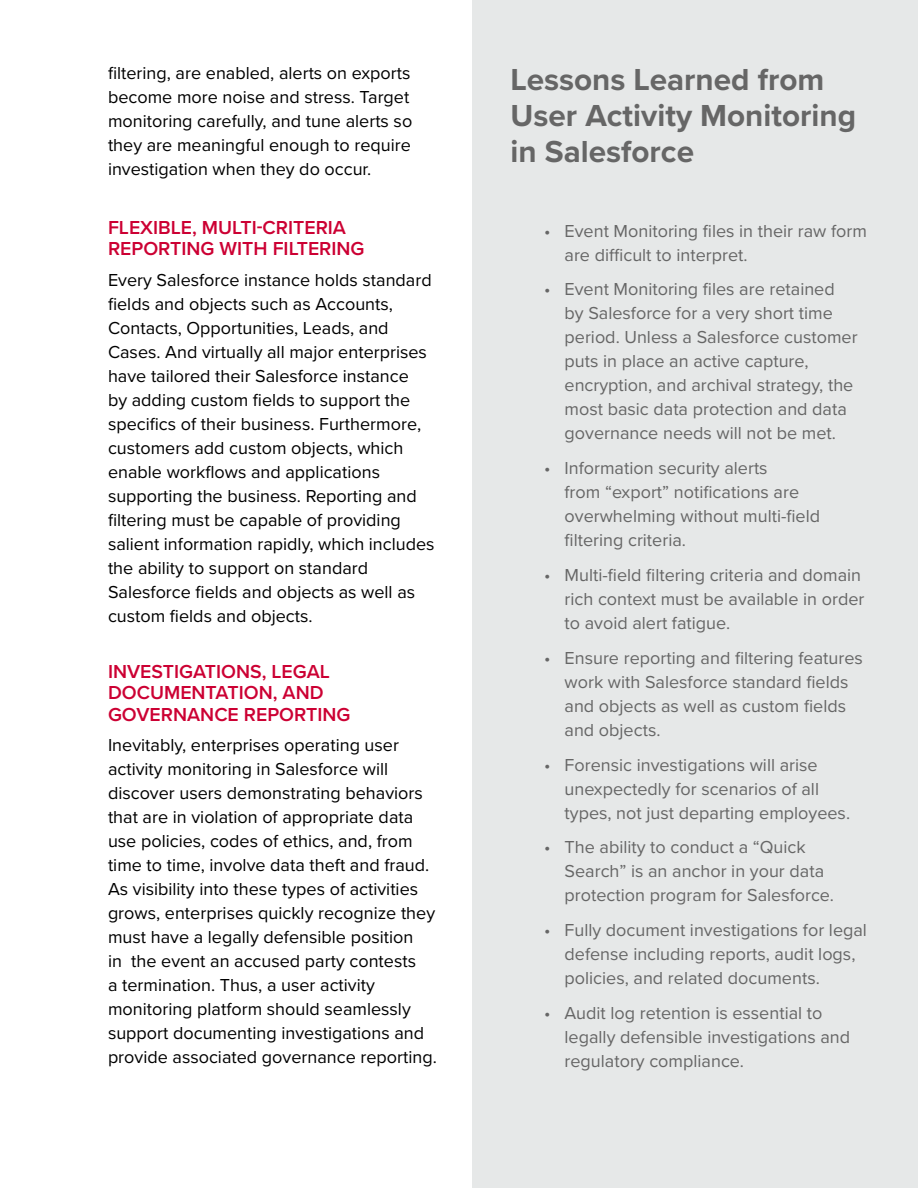
<style>
.page{position:relative;width:918px;height:1188px;background:#fff}
.page>*{position:absolute;margin:0;border:0;box-sizing:border-box;transform-origin:0 0}
.t1{font:700 31.5px/36px "Proxima Nova";color:#666}
.t2{font:600 19.5px/21.3px "Proxima Nova";color:#c03}
.t3{font:18px/24px "Proxima Nova";color:#000}
.t4{font:18px/24px "Proxima Nova";color:#666}
</style>
<div class="page">
<div style="left:472px;top:0;width:446px;height:1188px;background:#e6e8e8"></div>
<p class="t3" style="left:108px;top:60px;width:306px">filtering, are enabled, alerts on exports become more noise and stress. Target monitoring carefully, and tune alerts so they are meaningful enough to require investigation when they do occur.</p>
<p class="t2" style="left:108px;top:216px;width:258px">FLEXIBLE, MULTI-CRITERIA<br>REPORTING WITH FILTERING</p>
<p class="t3" style="left:108px;top:267px;width:328px">Every Salesforce instance holds standard fields and objects such as Accounts, Contacts, Opportunities, Leads, and Cases. And virtually all major enterprises have tailored their Salesforce instance<br>by adding custom fields to support the specifics of their business. Furthermore, customers add custom objects, which enable workflows and applications supporting the business. Reporting and filtering must be capable of providing salient information rapidly, which includes the ability to support on standard Salesforce fields and objects as well as custom fields and objects.</p>
<p class="t2" style="left:108px;top:660px;width:244px">INVESTIGATIONS, LEGAL<br>DOCUMENTATION, AND<br>GOVERNANCE REPORTING</p>
<p class="t3" style="left:108px;top:733px;width:330px">Inevitably, enterprises operating user activity monitoring in Salesforce will discover users demonstrating behaviors that are in violation of appropriate data use policies, codes of ethics, and, from time to time, involve data theft and fraud.<br>As visibility into these types of activities grows, enterprises quickly recognize they must have a legally defensible position<br>in the event an accused party contests<br>a termination. Thus, a user activity monitoring platform should seamlessly support documenting investigations and provide associated governance reporting.</p>
<h1 class="t1" style="left:511px;top:60px;width:347px">Lessons Learned from<br>User Activity Monitoring in Salesforce</h1>
<p class="t4" style="left:565px;top:218px;width:304px;text-indent:-20px">• Event Monitoring files in their raw form are difficult to interpret.</p>
<p class="t4" style="left:565px;top:277px;width:295px;text-indent:-20px">• Event Monitoring files are retained by Salesforce for a very short time period. Unless a Salesforce customer puts in place an active capture, encryption, and archival strategy, the most basic data protection and data governance needs will not be met.</p>
<p class="t4" style="left:565px;top:455px;width:257px;text-indent:-20px">• Information security alerts<br>from “export” notifications are overwhelming without multi-field filtering criteria.</p>
<p class="t4" style="left:565px;top:562px;width:301px;text-indent:-20px">• Multi-field filtering criteria and domain rich context must be available in order to avoid alert fatigue.</p>
<p class="t4" style="left:565px;top:645px;width:300px;text-indent:-20px">• Ensure reporting and filtering features work with Salesforce standard fields and objects as well as custom fields and objects.</p>
<p class="t4" style="left:565px;top:752px;width:287px;text-indent:-20px">• Forensic investigations will arise unexpectedly for scenarios of all types, not just departing employees.</p>
<p class="t4" style="left:565px;top:835px;width:271px;text-indent:-20px">• The ability to conduct a “Quick<br>Search” is an anchor in your data protection program for Salesforce.</p>
<p class="t4" style="left:565px;top:917px;width:304px;text-indent:-20px">• Fully document investigations for legal defense including reports, audit logs, policies, and related documents.</p>
<p class="t4" style="left:565px;top:1000px;width:287px;text-indent:-20px">• Audit log retention is essential to legally defensible investigations and regulatory compliance.</p>
</div>
